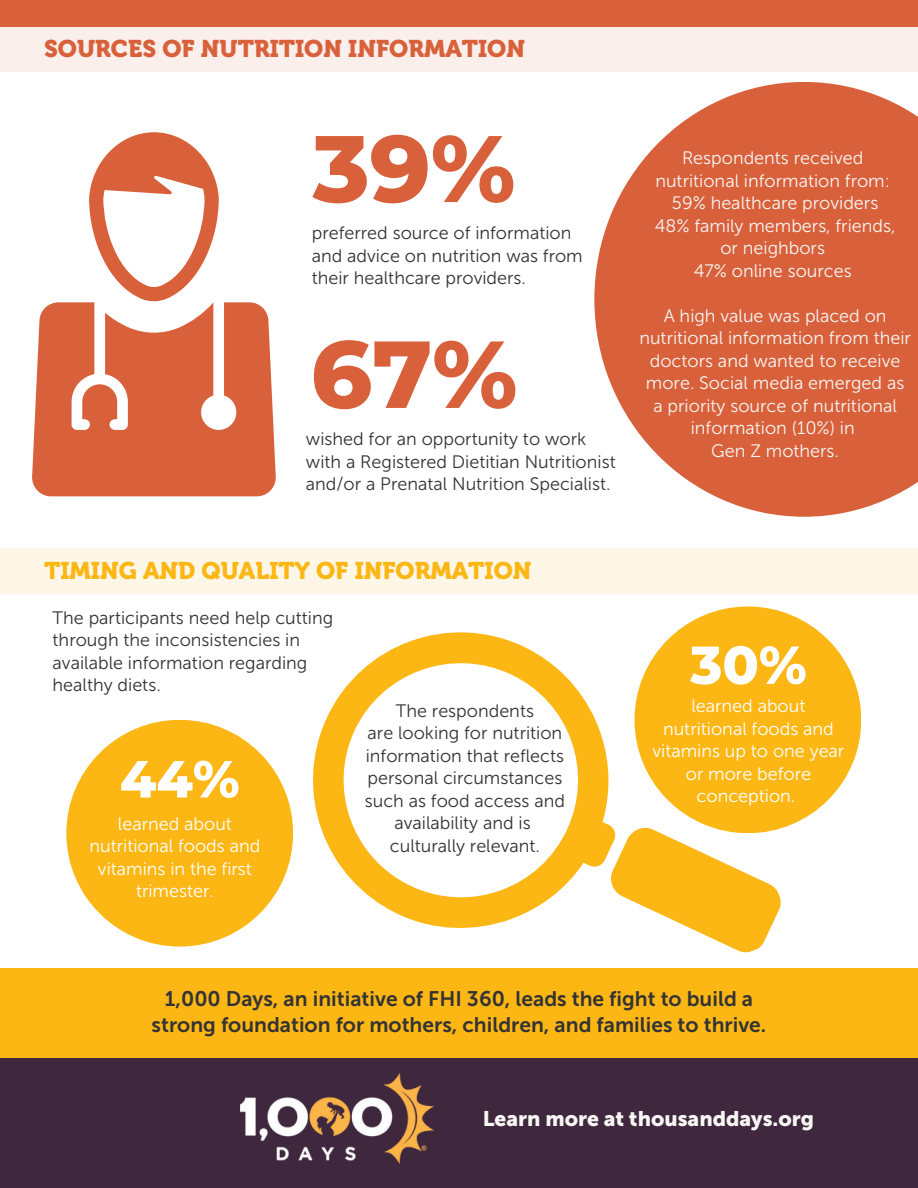
<style>
.page{position:relative;width:918px;height:1188px;background:#fff}
.page>*{position:absolute;margin:0;border:0;box-sizing:border-box;transform-origin:0 0}
.t1{font:800 94.95px "Montserrat";color:#d8613b}
.t2{font:800 94.35px "Montserrat";color:#d8613b}
.t3{font:800 53.25px "Montserrat";color:#fff}
.t4{font:800 52.2px "Montserrat";color:#fff}
.t5{font:24px "Museo 900";color:#d8613b}
.t6{font:24px "Museo 900";color:#fdb715}
.t7{font:21px/25.8px "Museo Sans 700";color:#333;text-align:center}
.t8{font:21px "Museo Sans 900";color:#f7f6f4}
.t9{font:18px/22.5px "Museo Sans 300";color:#333}
.t10{font:18px/22.5px "Museo Sans 300";color:#f7f6f4;text-align:center}
.t11{font:18px/22.5px "Museo Sans 300";color:#fff;text-align:center}
</style>
<div class="page">
<svg style="left:663px;top:795px;width:131px;height:158px"></svg>
<svg style="left:254px;top:632px;width:409px;height:296px"></svg>
<div style="left:0;top:548px;width:918px;height:46px;background:#fef7e8"></div>
<div style="left:0;top:968px;width:918px;height:220px;background:#fdb715"></div>
<svg style="left:594px;top:82px;width:324px;height:434px;fill:#d8613b"></svg>
<div style="left:0;top:0;width:918px;height:26px;background:#d8613b"></div>
<div style="left:0;top:1058px;width:918px;height:130px;background:#3f283d"></div>
<img style="left:240px;top:1074px;width:194px;height:90px">
<svg style="left:89px;top:132px;width:130px;height:170px"></svg>
<svg style="left:32px;top:302px;width:244px;height:194px;fill:#d8613b"></svg>
<div style="left:0;top:26px;width:918px;height:46px;background:#fbefeb"></div>
<div style="left:635px;top:606px;width:226px;height:227px;background:#fdb715;border-radius:50%"></div>
<div style="left:66px;top:720px;width:227px;height:227px;background:#fdb715;border-radius:50%"></div>
<p class="t5" style="left:44px;top:34px;width:482px">SOURCES OF NUTRITION INFORMATION</p>
<p class="t2" style="left:313px;top:111px;width:204px">39%</p>
<p class="t9" style="left:312px;top:222px;width:272px">preferred source of information and advice on nutrition was from their healthcare providers.</p>
<h3 class="t1" style="left:311px;top:316px;width:208px">67%</h3>
<h1 class="t9" style="left:306px;top:428px;width:282px">wished for an opportunity to work</h1>
<p class="t9" style="left:306px;top:450px;width:311px">with a Registered Dietitian Nutritionist and/or a Prenatal Nutrition Specialist.</p>
<p class="t10" style="left:682px;top:147px;width:183px">Respondents received</p>
<p class="t10" style="left:655px;top:170px;width:236px">nutritional information from:</p>
<p class="t10" style="left:672px;top:192px;width:208px">59% healthcare providers</p>
<p class="t10" style="left:655px;top:215px;width:242px">48% family members, friends,</p>
<p class="t10" style="left:720px;top:237px;width:106px">or neighbors</p>
<p class="t10" style="left:694px;top:260px;width:160px">47% online sources</p>
<p class="t10" style="left:639px;top:305px;width:273px">A high value was placed on nutritional information from their doctors and wanted to receive more. Social media emerged as</p>
<h1 class="t10" style="left:653px;top:395px;width:245px">a priority source of nutritional information (10%) in</h1>
<p class="t10" style="left:711px;top:440px;width:129px">Gen Z mothers.</p>
<p class="t6" style="left:44px;top:556px;width:489px">TIMING AND QUALITY OF INFORMATION</p>
<h2 class="t9" style="left:53px;top:606px;width:282px">The participants need help cutting through the inconsistencies in available information regarding healthy diets.</h2>
<h4 class="t4" style="left:120px;top:747px;width:121px">44%</h4>
<p class="t11" style="left:90px;top:813px;width:172px">learned about nutritional foods and vitamins in the first trimester.</p>
<p class="t9" style="left:396px;top:700px;width:140px">The respondents</p>
<p class="t9" style="left:366px;top:722px;width:200px">are looking for nutrition information that reflects</p>
<p class="t9" style="left:368px;top:767px;width:196px">personal circumstances</p>
<p class="t9" style="left:365px;top:790px;width:202px;text-align:center">such as food access and availability and is</p>
<p class="t9" style="left:390px;top:835px;width:152px">culturally relevant.</p>
<h2 class="t3" style="left:690px;top:632px;width:118px">30%</h2>
<p class="t11" style="left:652px;top:695px;width:193px">learned about nutritional foods and vitamins up to one year or more before conception.</p>
<p class="t7" style="left:152px;top:986px;width:616px">1,000 Days, an initiative of FHI 360, leads the fight to build a strong foundation for mothers, children, and families to thrive.</p>
<p class="t8" style="left:483px;top:1106px;width:333px">Learn more at thousanddays.org</p>
</div>
